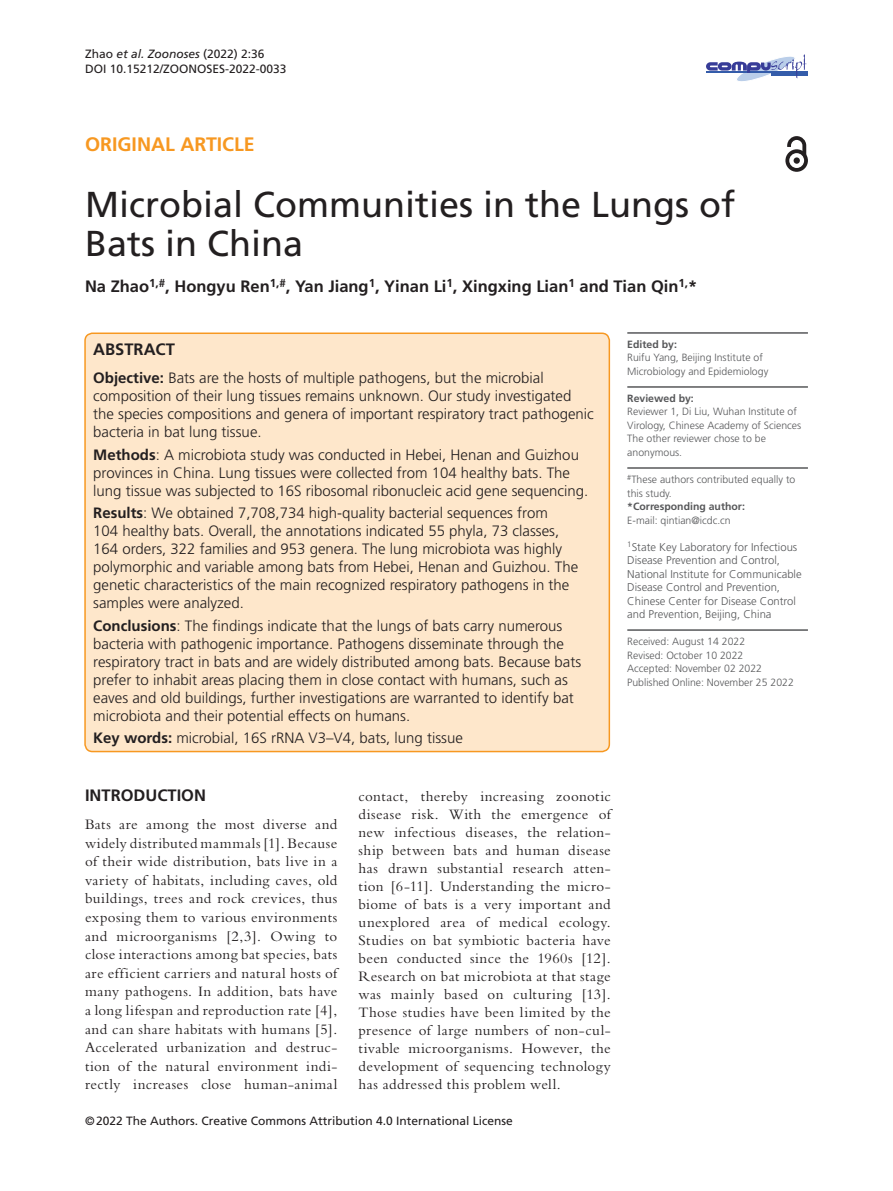
<style>
.page{position:relative;width:893px;height:1191px;background:#fff}
.page>*{position:absolute;margin:0;border:0;box-sizing:border-box;transform-origin:0 0}
.Article_Title{font:36px/39px "Frutiger";color:#231f20}
.Article_Type{font:700 19.5px "Frutiger";color:#f79821}
.Author_Name{font:700 16.5px "Frutiger";color:#231f20}
.heading1{font:700 16.5px "Frutiger";color:#231f20}
.Abstracthead{font:700 16.5px "Frutiger";color:#231f20}
.Abstracttext{font:300 15px/18px "Frutiger";color:#231f20}
.Body{font:15px/18px "Bembo";letter-spacing:.025em;color:#231f20;text-align:justify}
.t1{font:12px/15px "Frutiger";color:#231f20}
.CorresAuthor{font:300 11.25px/13.5px "Frutiger";color:#57585a}
.CorresAuthor-2{font:300 10.5px/13.5px "Frutiger";color:#57585a}
.s1{font-style:italic}
.s2{font-weight:700}
</style>
<div class="page">
<hr style="left:771px;top:71px;width:37px;height:4px;background:#345caa">
<svg style="left:706px;top:54px;width:101px;height:28px"></svg>
<svg style="left:785px;top:136px;width:23px;height:36px"></svg>
<hr style="left:627px;top:332px;width:181px;height:2px;background:#57585a">
<hr style="left:627px;top:386px;width:181px;height:2px;background:#57585a">
<hr style="left:627px;top:467px;width:181px;height:2px;background:#57585a">
<hr style="left:627px;top:629px;width:181px;height:2px;background:#57585a">
<div style="left:85px;top:333px;width:524px;height:418px;background:#fee7cb;border-radius:8px"></div>
<div style="left:84px;top:332px;width:526px;height:420px;border:2px solid #f79821;border-radius:8px"></div>
<p class="t1" style="left:85px;top:46px;width:203px">Zhao <span class="s1">et al. Zoonoses</span> (2022) 2:36<br>DOI 10.15212/ZOONOSES-2022-0033</p>
<p class="Article_Type" style="left:85px;top:132px;width:171px">ORIGINAL ARTICLE</p>
<p class="Article_Title" style="left:85px;top:185px;width:652px">Microbial Communities in the Lungs of<br>Bats in China</p>
<p class="Author_Name" style="left:85px;top:277px;width:614px">Na Zhao<sup>1,#</sup>, Hongyu Ren<sup>1,#</sup>, Yan Jiang<sup>1</sup>, Yinan Li<sup>1</sup>, Xingxing Lian<sup>1</sup> and Tian Qin<sup>1,</sup>*</p>
<p class="Abstracthead" style="left:93px;top:340px;width:83px">ABSTRACT</p>
<p class="Abstracttext" style="left:93px;top:369px;width:502px"><span class="s2">Objective:</span> Bats are the hosts of multiple pathogens, but the microbial composition of their lung tissues remains unknown. Our study investigated the species compositions and genera of important respiratory tract pathogenic bacteria in bat lung tissue.</p>
<p class="Abstracttext" style="left:93px;top:446px;width:497px"><span class="s2">Methods</span>: A microbiota study was conducted in Hebei, Henan and Guizhou provinces in China. Lung tissues were collected from 104 healthy bats. The lung tissue was subjected to 16S ribosomal ribonucleic acid gene sequencing.</p>
<p class="Abstracttext" style="left:93px;top:504px;width:486px"><span class="s2">Results</span>: We obtained 7,708,734 high-quality bacterial sequences from<br>104 healthy bats. Overall, the annotations indicated 55 phyla, 73 classes, 164 orders, 322 families and 953 genera. The lung microbiota was highly polymorphic and variable among bats from Hebei, Henan and Guizhou. The genetic characteristics of the main recognized respiratory pathogens in the samples were analyzed.</p>
<p class="Abstracttext" style="left:93px;top:617px;width:489px"><span class="s2">Conclusions</span>: The findings indicate that the lungs of bats carry numerous bacteria with pathogenic importance. Pathogens disseminate through the respiratory tract in bats and are widely distributed among bats. Because bats prefer to inhabit areas placing them in close contact with humans, such as eaves and old buildings, further investigations are warranted to identify bat microbiota and their potential effects on humans.</p>
<p class="Abstracttext" style="left:93px;top:729px;width:371px"><span class="s2">Key words:</span> microbial, 16S rRNA V3–V4, bats, lung tissue</p>
<p class="CorresAuthor-2" style="left:627px;top:338px;width:143px"><span class="s2">Edited by:<br></span>Ruifu Yang, Beijing Institute of<br>Microbiology and Epidemiology</p>
<p class="CorresAuthor-2" style="left:627px;top:392px;width:175px"><span class="s2">Reviewed by:<br></span>Reviewer 1, Di Liu, Wuhan Institute of<br>Virology, Chinese Academy of Sciences<br>The other reviewer chose to be anonymous.</p>
<p class="CorresAuthor-2" style="left:627px;top:473px;width:170px"><sup>#</sup>These authors contributed equally to this study.<br><span class="s2">*Corresponding author:<br></span>E-mail: qintian@icdc.cn</p>
<p class="CorresAuthor" style="left:627px;top:540px;width:176px"><sup>1</sup>State Key Laboratory for Infectious Disease Prevention and Control, National Institute for Communicable Disease Control and Prevention, Chinese Center for Disease Control and Prevention, Beijing, China</p>
<p class="CorresAuthor-2" style="left:627px;top:635px;width:168px">Received: August 14 2022<br>Revised: October 10 2022<br>Accepted: November 02 2022<br>Published Online: November 25 2022</p>
<p class="heading1" style="left:85px;top:786px;width:123px">INTRODUCTION</p>
<p class="Body" style="left:85px;top:814px;width:254px;line-height:18.6px">Bats are among the most diverse and widely distributed mammals [1]. Because of their wide distribution, bats live in a variety of habitats, including caves, old buildings, trees and rock crevices, thus exposing them to various environments and microorganisms [2,3]. Owing to close interactions among bat species, bats are efficient carriers and natural hosts of many pathogens. In addition, bats have a long lifespan and reproduction rate [4], and can share habitats with humans [5].<br>Accelerated urbanization and destruc&shy;tion of the natural environment indi&shy;rectly increases close human-animal</p>
<p class="Body" style="left:359px;top:787px;width:254px">contact, thereby increasing zoonotic disease risk. With the emergence of new infectious diseases, the relation&shy;ship between bats and human disease has drawn substantial research atten&shy;tion [6-11]. Understanding the micro&shy;biome of bats is a very important and unexplored area of medical ecology.<br>Studies on bat symbiotic bacteria have been conducted since the 1960s [12].<br>Research on bat microbiota at that stage was mainly based on culturing [13].<br>Those studies have been limited by the presence of large numbers of non-cul&shy;tivable microorganisms. However, the development of sequencing technology has addressed this problem well.</p>
<p class="t1" style="left:85px;top:1113px;width:429px">©2022 The Authors. Creative Commons Attribution 4.0 International License</p>
</div>
